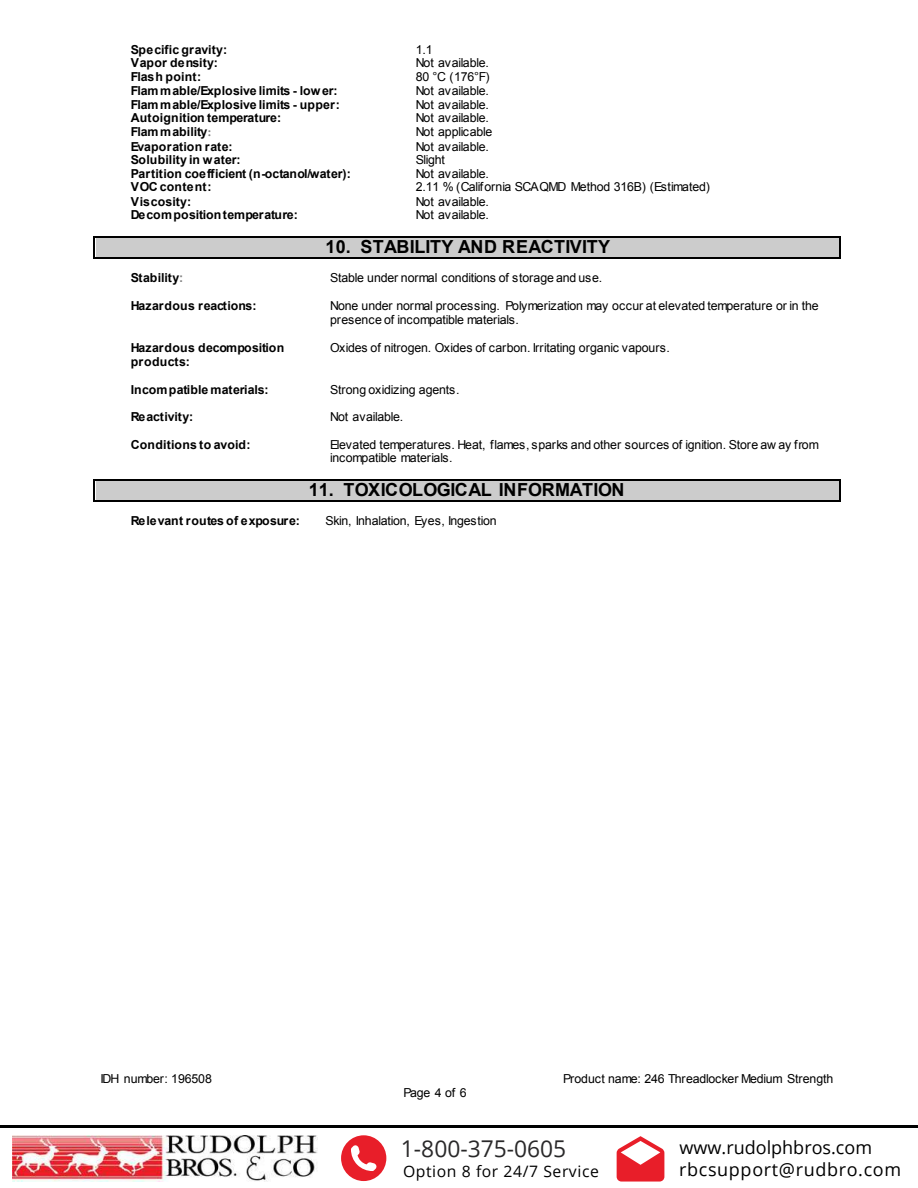
<style>
.page{position:relative;width:918px;height:1188px;background:#fff}
.page>*{position:absolute;margin:0;border:0;box-sizing:border-box;transform-origin:0 0}
.t1{font:23.1px "Open Sans";color:#292829}
.t2{font:18px/22.4px "Open Sans";letter-spacing:.035em;color:#000}
.t3{font:700 18px "Arial";letter-spacing:-.02em;color:#000}
.t4{font:700 18px "Arial";letter-spacing:.005em;color:#000}
.t5{font:15.75px "Open Sans";letter-spacing:.035em;color:#000}
.t6{font:12.3px/13.5px "Arial";letter-spacing:-.01em;color:#000}
.t7{font:700 12.3px "Arial";letter-spacing:-.005em;color:#000}
.t8{font:700 12.3px/13.5px "Arial";letter-spacing:.025em;color:#000}
.s1{font-family:"Times New Roman";color:#808080}
.s2{color:#808080}
</style>
<div class="page">
<hr style="left:0;top:1126px;width:918px;height:2px;background:#000101">
<svg style="left:341px;top:1135px;width:45px;height:46px"></svg>
<svg style="left:617px;top:1136px;width:47px;height:46px"></svg>
<img style="left:13px;top:1135px;width:304px;height:47px">
<div style="left:100px;top:237px;width:735px;height:22px;background:#ccc"></div>
<hr style="left:95px;top:236px;width:744px;height:1px;background:#000">
<svg style="left:94px;top:236px;width:1px;height:23px"></svg>
<hr style="left:95px;top:257px;width:744px;height:2px;background:#000">
<svg style="left:839px;top:236px;width:1px;height:23px"></svg>
<div style="left:100px;top:480px;width:735px;height:22px;background:#ccc"></div>
<hr style="left:95px;top:479px;width:744px;height:1px;background:#000">
<svg style="left:94px;top:479px;width:1px;height:23px"></svg>
<hr style="left:95px;top:501px;width:744px;height:1px;background:#000">
<svg style="left:839px;top:479px;width:1px;height:23px"></svg>
<p class="t7" style="left:131px;top:41px;width:98px">Specific gravity:</p>
<p class="t6" style="left:416px;top:43px;width:19px">1.1</p>
<p class="t8" style="left:131px;top:57px;width:89px">Vapor density:</p>
<p class="t6" style="left:416px;top:56px;width:75px">Not available.</p>
<p class="t7" style="left:131px;top:68px;width:72px">Flash point:</p>
<p class="t6" style="left:416px;top:70px;width:75px">80 °C (176°F)</p>
<p class="t7" style="left:131px;top:83px;width:208px">Flammable/Explosive limits - lower:</p>
<p class="t6" style="left:416px;top:84px;width:75px">Not available.</p>
<p class="t7" style="left:131px;top:96px;width:211px">Flammable/Explosive limits - upper:</p>
<p class="t6" style="left:416px;top:98px;width:75px">Not available.</p>
<p class="t7" style="left:131px;top:110px;width:152px">Autoignition temperature:</p>
<p class="t6" style="left:416px;top:111px;width:75px">Not available.</p>
<p class="t7" style="left:131px;top:123px;width:82px">Flammability<span class="s1">:</span></p>
<p class="t6" style="left:416px;top:125px;width:78px">Not applicable</p>
<p class="t8" style="left:131px;top:140px;width:103px">Evaporation rate:</p>
<p class="t6" style="left:416px;top:140px;width:75px">Not available.</p>
<p class="t7" style="left:131px;top:152px;width:111px">Solubility in water:</p>
<p class="t6" style="left:416px;top:153px;width:31px">Slight</p>
<p class="t7" style="left:131px;top:165px;width:222px">Partition coefficient (n-octanol/water):</p>
<p class="t6" style="left:416px;top:167px;width:75px">Not available.</p>
<p class="t8" style="left:131px;top:180px;width:82px">VOC content:</p>
<p class="t6" style="left:416px;top:180px;width:296px">2.11 % (California SCAQMD Method 316B) (Estimated)</p>
<p class="t7" style="left:131px;top:193px;width:62px">Viscosity:</p>
<p class="t6" style="left:416px;top:195px;width:75px">Not available.</p>
<p class="t7" style="left:131px;top:207px;width:169px">Decomposition temperature:</p>
<p class="t6" style="left:416px;top:208px;width:75px">Not available.</p>
<h2 class="t4" style="left:326px;top:235px;width:286px">10. STABILITY AND REACTIVITY</h2>
<p class="t7" style="left:131px;top:270px;width:54px">Stability<span class="s2">:</span></p>
<p class="t6" style="left:330px;top:271px;width:274px">Stable under normal conditions of storage and use.</p>
<p class="t7" style="left:131px;top:298px;width:127px">Hazardous reactions:</p>
<p class="t6" style="left:330px;top:299px;width:490px">None under normal processing. Polymerization may occur at elevated temperature or in the presence of incompatible materials.</p>
<p class="t8" style="left:131px;top:341px;width:155px">Hazardous decomposition products:</p>
<p class="t6" style="left:330px;top:341px;width:341px">Oxides of nitrogen. Oxides of carbon. Irritating organic vapours.</p>
<p class="t7" style="left:131px;top:381px;width:139px">Incompatible materials:</p>
<p class="t6" style="left:330px;top:383px;width:131px">Strong oxidizing agents.</p>
<p class="t7" style="left:131px;top:408px;width:64px">Reactivity:</p>
<p class="t6" style="left:330px;top:410px;width:75px">Not available.</p>
<p class="t8" style="left:131px;top:438px;width:121px">Conditions to avoid:</p>
<p class="t6" style="left:330px;top:438px;width:490px">Elevated temperatures. Heat, flames, sparks and other sources of ignition. Store aw ay from incompatible materials.</p>
<h2 class="t3" style="left:309px;top:478px;width:317px">11. TOXICOLOGICAL INFORMATION</h2>
<p class="t7" style="left:131px;top:513px;width:171px">Relevant routes of exposure:</p>
<p class="t6" style="left:326px;top:514px;width:173px">Skin, Inhalation, Eyes, Ingestion</p>
<p class="t6" style="left:100px;top:1072px;width:113px">IDH number: 196508</p>
<p class="t6" style="left:563px;top:1072px;width:272px">Product name: 246 Threadlocker Medium Strength</p>
<p class="t6" style="left:403px;top:1087px;width:65px">Page 4 of 6</p>
<h1 class="t1" style="left:401px;top:1133px;width:167px">1-800-375-0605</h1>
<p class="t5" style="left:403px;top:1160px;width:197px">Option 8 for 24/7 Service</p>
<h2 class="t2" style="left:679px;top:1135px;width:224px">www.rudolphbros.com rbcsupport@rudbro.com</h2>
</div>
